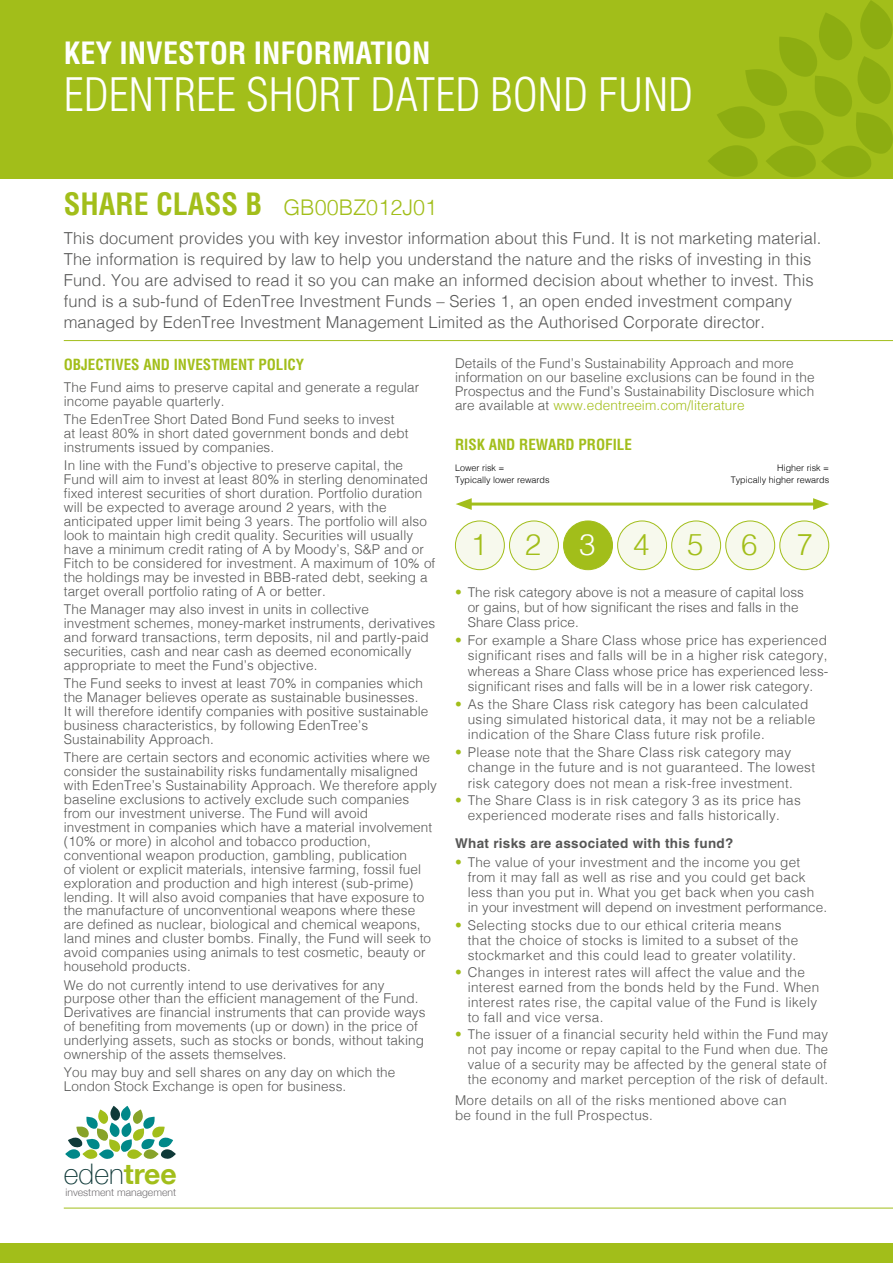
<style>
.page{position:relative;width:893px;height:1263px;background:#fff}
.page>*{position:absolute;margin:0;border:0;box-sizing:border-box;transform-origin:0 0}
.t1{font:300 condensed 45px "Helvetica LT Std";color:#fff}
.t2{font:700 condensed 30px "Helvetica LT Std";color:#fff}
.t3{font:700 condensed 30px "Helvetica LT Std";color:#a2be1a}
.t4{font:300 29.55px "Helvetica";color:#a2be1a}
.t5{font:300 29.55px "Helvetica";color:#fff}
.t6{font:100 28.35px "Helvetica Neue";color:#103a39}
.t7{font:300 21.6px "Helvetica";color:#a2be1a}
._00_Intro{font:300 16.5px/21px "Helvetica";letter-spacing:.005em;color:#575756}
._04_Section_headerN{font:700 condensed 15px "Helvetica LT Std";color:#a2be1a}
._00_BodyN{font:700 condensed 15px "Helvetica LT Std";color:#a2be1a}
._00_BodyN-2{font:300 13.5px/14px "Helvetica";letter-spacing:.01em;color:#575756}
._00_BulletsN{font:300 13.5px/15px "Helvetica";letter-spacing:.025em;color:#575756}
._00_BulletsN_LAST{font:300 13.5px/15px "Helvetica";letter-spacing:.025em;color:#575756}
._00_BulletsN-2{font:300 13.5px/15.3px "Helvetica";color:#575756}
._00_SubheadN{font:700 13.5px "Helvetica LT Std";letter-spacing:.025em;color:#575756}
.t8{font:300 10.35px "Helvetica Neue";color:#747174}
.t9{font:300 9px/12px "Helvetica";color:#000}
.s1{font-weight:700;color:#a2be1a}
.s2{color:#a2be1a}
</style>
<div class="page">
<div style="left:0;top:0;width:893px;height:179px;background:#a2be1a"></div>
<svg style="left:708px;top:0;width:185px;height:177px"></svg>
<div style="left:0;top:1244px;width:893px;height:19px;background:#a2be1a"></div>
<hr style="left:64px;top:1208px;width:829px;height:1px;background:#a2be1a">
<hr style="left:64px;top:340px;width:829px;height:1px;background:#a2be1a">
<svg style="left:65px;top:1106px;width:111px;height:53px"></svg>
<div style="left:455px;top:521px;width:49px;height:49px;background:#f7f9ed;border-radius:50%"></div>
<div style="left:455px;top:520px;width:50px;height:50px;border:1px solid #a2be1a;border-radius:50%"></div>
<div style="left:509px;top:521px;width:49px;height:49px;background:#f7f9ed;border-radius:50%"></div>
<div style="left:509px;top:520px;width:50px;height:50px;border:1px solid #a2be1a;border-radius:50%"></div>
<div style="left:564px;top:521px;width:48px;height:49px;background:#a2be1a;border-radius:50%"></div>
<div style="left:563px;top:520px;width:50px;height:50px;border:1px solid #a2be1a;border-radius:50%"></div>
<div style="left:618px;top:521px;width:49px;height:49px;background:#f7f9ed;border-radius:50%"></div>
<div style="left:617px;top:520px;width:50px;height:50px;border:1px solid #a2be1a;border-radius:50%"></div>
<div style="left:672px;top:521px;width:49px;height:49px;background:#f7f9ed;border-radius:50%"></div>
<div style="left:671px;top:520px;width:50px;height:50px;border:1px solid #a2be1a;border-radius:50%"></div>
<div style="left:726px;top:521px;width:49px;height:49px;background:#f7f9ed;border-radius:50%"></div>
<div style="left:725px;top:520px;width:50px;height:50px;border:1px solid #a2be1a;border-radius:50%"></div>
<div style="left:780px;top:521px;width:49px;height:49px;background:#f7f9ed;border-radius:50%"></div>
<div style="left:779px;top:520px;width:50px;height:50px;border:1px solid #a2be1a;border-radius:50%"></div>
<hr style="left:466px;top:502px;width:353px;height:3px;background:#a2be1a">
<svg style="left:456px;top:498px;width:16px;height:12px"></svg>
<svg style="left:813px;top:498px;width:16px;height:12px"></svg>
<p class="t2" style="left:64px;top:34px;width:368px">KEY INVESTOR INFORMATION</p>
<p class="t1" style="left:64px;top:66px;width:631px">EDENTREE SHORT DATED BOND FUND</p>
<p class="t3" style="left:64px;top:185px;width:200px">SHARE CLASS B</p>
<p class="t7" style="left:283px;top:189px;width:155px">GB00BZ012J01</p>
<p class="_00_Intro" style="left:64px;top:226px;width:759px">This document provides you with key investor information about this Fund. It is not marketing material.<br>The information is required by law to help you understand the nature and the risks of investing in this Fund. You are advised to read it so you can make an informed decision about whether to invest. This fund is a sub-fund of EdenTree Investment Funds – Series 1, an open ended investment company managed by EdenTree Investment Management Limited as the Authorised Corporate director.</p>
<p class="_04_Section_headerN" style="left:64px;top:355px;width:242px">OBJECTIVES AND INVESTMENT POLICY</p>
<p class="_00_BodyN-2" style="left:64px;top:379px;width:357px">The Fund aims to preserve capital and generate a regular income payable quarterly.</p>
<p class="_00_BodyN-2" style="left:64px;top:411px;width:346px">The EdenTree Short Dated Bond Fund seeks to invest at least 80% in short dated government bonds and debt instruments issued by companies.</p>
<p class="_00_BodyN-2" style="left:64px;top:457px;width:373px">In line with the Fund’s objective to preserve capital, the Fund will aim to invest at least 80% in sterling denominated fixed interest securities of short duration. Portfolio duration will be expected to average around 2 years, with the anticipated upper limit being 3 years. The portfolio will also look to maintain high credit quality. Securities will usually have a minimum credit rating of A by Moody’s, S&amp;P and or Fitch to be considered for investment. A maximum of 10% of the holdings may be invested in BBB-rated debt, seeking a target overall portfolio rating of A or better.</p>
<p class="_00_BodyN-2" style="left:64px;top:601px;width:373px">The Manager may also invest in units in collective investment schemes, money-market instruments, derivatives and forward transactions, term deposits, nil and partly-paid securities, cash and near cash as deemed economically appropriate to meet the Fund’s objective.</p>
<p class="_00_BodyN-2" style="left:64px;top:675px;width:366px">The Fund seeks to invest at least 70% in companies which the Manager believes operate as sustainable businesses.<br>It will therefore identify companies with positive sustainable business characteristics, by following EdenTree’s Sustainability Approach.</p>
<p class="_00_BodyN-2" style="left:64px;top:749px;width:375px">There are certain sectors and economic activities where we consider the sustainability risks fundamentally misaligned with EdenTree’s Sustainability Approach. We therefore apply baseline exclusions to actively exclude such companies from our investment universe. The Fund will avoid investment in companies which have a material involvement (10% or more) in alcohol and tobacco production, conventional weapon production, gambling, publication<br>of violent or explicit materials, intensive farming, fossil fuel exploration and production and high interest (sub-prime) lending. It will also avoid companies that have exposure to the manufacture of unconventional weapons where these are defined as nuclear, biological and chemical weapons, land mines and cluster bombs. Finally, the Fund will seek to avoid companies using animals to test cosmetic, beauty or household products.</p>
<p class="_00_BodyN-2" style="left:64px;top:977px;width:363px">We do not currently intend to use derivatives for any purpose other than the efficient management of the Fund.<br>Derivatives are financial instruments that can provide ways of benefiting from movements (up or down) in the price of underlying assets, such as stocks or bonds, without taking ownership of the assets themselves.</p>
<p class="_00_BodyN-2" style="left:64px;top:1065px;width:333px">You may buy and sell shares on any day on which the<br>London Stock Exchange is open for business.</p>
<p class="t6" style="left:64px;top:1153px;width:115px">eden<span class="s1">tree</span></p>
<p class="t8" style="left:66px;top:1184px;width:112px">investment management</p>
<p class="_00_BodyN-2" style="left:455px;top:356px;width:361px">Details of the Fund’s Sustainability Approach and more information on our baseline exclusions can be found in the Prospectus and the Fund’s Sustainability Disclosure which are available at <span class="s2">www.edentreeim.com/literature</span></p>
<p class="_00_BodyN" style="left:455px;top:435px;width:178px">RISK AND REWARD PROFILE</p>
<p class="t9" style="left:455px;top:462px;width:96px">Lower risk =<br>Typically lower rewards</p>
<p class="t9" style="left:731px;top:462px;width:100px;text-align:right">Higher risk =<br>Typically higher rewards</p>
<p class="t4" style="left:471px;top:520px;width:18px">1</p>
<p class="t4" style="left:525px;top:520px;width:18px">2</p>
<p class="t5" style="left:579px;top:520px;width:18px">3</p>
<p class="t4" style="left:633px;top:520px;width:18px">4</p>
<p class="t4" style="left:687px;top:520px;width:18px">5</p>
<p class="t4" style="left:741px;top:520px;width:18px">6</p>
<p class="t4" style="left:796px;top:520px;width:18px">7</p>
<p class="_00_BulletsN-2" style="left:468px;top:583px;width:338px;text-indent:-13px"><span class="s2">•</span> The risk category above is not a measure of capital loss or gains, but of how significant the rises and falls in the<br>Share Class price.</p>
<p class="_00_BulletsN" style="left:468px;top:631px;width:362px;text-align:justify;text-indent:-13px"><span class="s2">•</span> For example a Share Class whose price has experienced significant rises and falls will be in a higher risk category, whereas a Share Class whose price has experienced less&shy;significant rises and falls will be in a lower risk category.</p>
<p class="_00_BulletsN" style="left:468px;top:695px;width:349px;text-indent:-13px"><span class="s2">•</span> As the Share Class risk category has been calculated using simulated historical data, it may not be a reliable indication of the Share Class future risk profile.</p>
<p class="_00_BulletsN" style="left:468px;top:743px;width:349px;text-indent:-13px"><span class="s2">•</span> Please note that the Share Class risk category may change in the future and is not guaranteed. The lowest risk category does not mean a risk-free investment.</p>
<p class="_00_BulletsN_LAST" style="left:468px;top:792px;width:334px;text-indent:-13px"><span class="s2">•</span> The Share Class is in risk category 3 as its price has experienced moderate rises and falls historically.</p>
<p class="_00_SubheadN" style="left:455px;top:835px;width:280px">What risks are associated with this fund?</p>
<p class="_00_BulletsN" style="left:468px;top:854px;width:361px;text-indent:-13px"><span class="s2">•</span> The value of your investment and the income you get from it may fall as well as rise and you could get back less than you put in. What you get back when you cash in your investment will depend on investment performance.</p>
<p class="_00_BulletsN" style="left:468px;top:916px;width:332px;text-indent:-13px"><span class="s2">•</span> Selecting stocks due to our ethical criteria means that the choice of stocks is limited to a subset of the stockmarket and this could lead to greater volatility.</p>
<p class="_00_BulletsN" style="left:468px;top:963px;width:353px;text-indent:-13px"><span class="s2">•</span> Changes in interest rates will affect the value and the interest earned from the bonds held by the Fund. When interest rates rise, the capital value of the Fund is likely to fall and vice versa.</p>
<p class="_00_BulletsN_LAST" style="left:468px;top:1025px;width:362px;text-align:justify;text-indent:-13px"><span class="s2">•</span> The issuer of a financial security held within the Fund may not pay income or repay capital to the Fund when due. The value of a security may be affected by the general state of the economy and market perception of the risk of default.</p>
<p class="_00_BulletsN" style="left:455px;top:1092px;width:333px">More details on all of the risks mentioned above can be found in the full Prospectus.</p>
</div>
